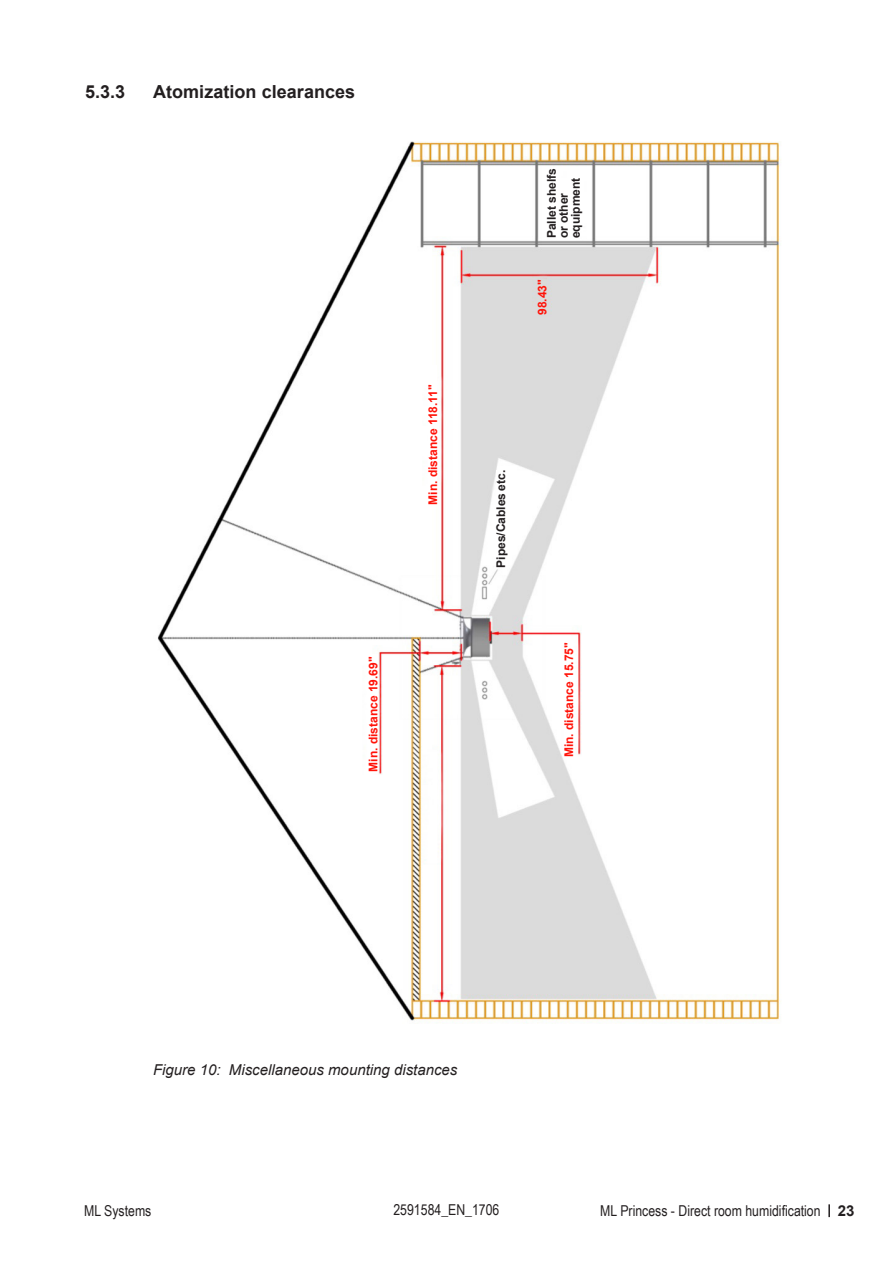
<style>
.page{position:relative;width:893px;height:1263px;background:#fff}
.page>*{position:absolute;margin:0;border:0;box-sizing:border-box;transform-origin:0 0}
.t1{font:700 18px "Arial";letter-spacing:.005em;color:#231f20}
.t2{font:15px "Arial Narrow";color:#231f20}
.t3{font:italic 15px "Arial";color:#231f20}
.t4{font:700 12px "Arial";color:#ff1309}
.t5{font:700 12px/12px "Arial";color:#231f20}
.s1{font-family:"Arial";font-weight:700}
</style>
<div class="page">
<svg style="left:828px;top:1204px;width:2px;height:13px"></svg>
<img style="left:158px;top:141px;width:623px;height:882px">
<div style="left:369px;top:654px;width:8px;height:118px;background:#fff"></div>
<div style="left:564px;top:640px;width:9px;height:117px;background:#fff"></div>
<div style="left:428px;top:365px;width:9px;height:140px;background:#fff"></div>
<div style="left:496px;top:470px;width:9px;height:98px;background:#fff"></div>
<p class="t1" style="left:85px;top:80px;width:42px">5.3.3</p>
<p class="t1" style="left:153px;top:80px;width:204px">Atomization clearances</p>
<p class="t4" style="left:425px;top:505px;width:122px;rotate:-90deg">Min. distance 118.11"</p>
<p class="t4" style="left:365px;top:772px;width:117px;rotate:-90deg">Min. distance 19.69"</p>
<p class="t5" style="left:546px;top:238px;width:72px;rotate:-90deg">Pallet shelfs or other equipment</p>
<p class="t4" style="left:534px;top:315px;width:37px;rotate:-90deg">98.43"</p>
<p class="t5" style="left:495px;top:568px;width:99px;rotate:-90deg">Pipes/Cables etc.</p>
<p class="t4" style="left:561px;top:757px;width:117px;rotate:-90deg">Min. distance 15.75"</p>
<p class="t3" style="left:153px;top:1060px;width:306px">Figure 10: Miscellaneous mounting distances</p>
<p class="t2" style="left:84px;top:1200px;width:69px">ML Systems</p>
<p class="t2" style="left:393px;top:1199px;width:108px">2591584_EN_1706</p>
<p class="t2" style="left:600px;top:1200px;width:256px">ML Princess - Direct room humidification <span class="s1">23</span></p>
</div>
